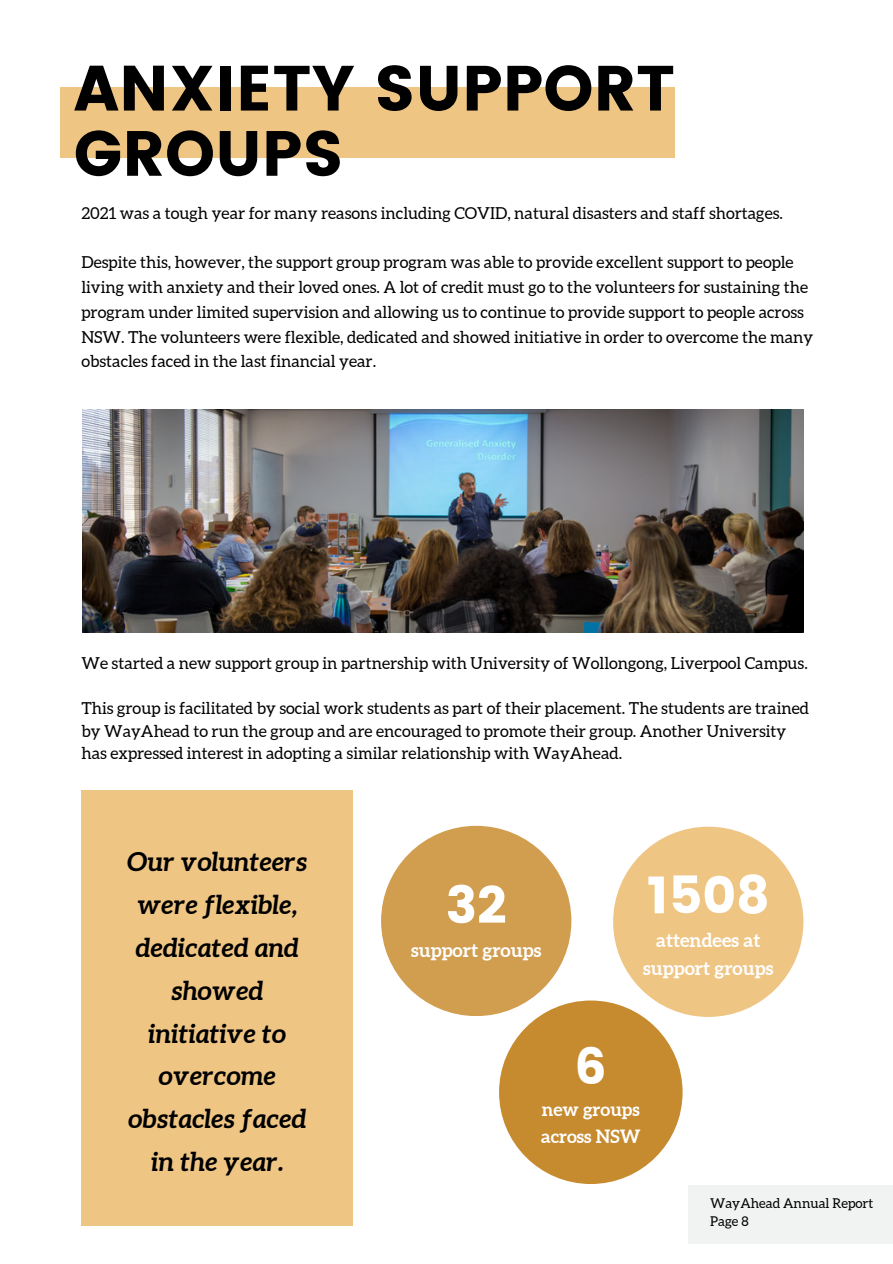
<style>
.page{position:relative;width:893px;height:1264px;background:#fff}
.page>*{position:absolute;margin:0;border:0;box-sizing:border-box;transform-origin:0 0}
.t1{font:63.75px/65.2px "Poppins";color:#000}
.t2{font:51.75px "Poppins";color:#fff}
.t3{font:49.8px "Poppins";color:#fff}
.t4{font:italic 700 26.25px/42.8px "Aleo";color:#000;text-align:center}
.t5{font:700 18.9px/27.9px "Aleo";color:#fff;text-align:center}
.t6{font:700 18.3px/26.8px "Aleo";color:#fff}
.t7{font:16.5px/24.8px "Aleo";color:#000}
.t8{font:13.5px/18px "Aleo";color:#000}
</style>
<div class="page">
<div style="left:60px;top:87px;width:614px;height:70px;background:#efc584"></div>
<div style="left:81px;top:790px;width:271px;height:435px;background:#efc584"></div>
<div style="left:381px;top:825px;width:190px;height:191px;background:#d19e50;border-radius:50%"></div>
<div style="left:613px;top:826px;width:190px;height:190px;background:#efc584;border-radius:50%"></div>
<div style="left:499px;top:1000px;width:183px;height:183px;background:#c68a2f;border-radius:50%"></div>
<img style="left:83px;top:409px;width:720px;height:223px">
<div style="left:688px;top:1184px;width:204px;height:58px;background:#f1f2f2"></div>
<h1 class="t1" style="left:74px;top:56px;width:602px">ANXIETY SUPPORT<br>GROUPS</h1>
<p class="t7" style="left:81px;top:201px;width:703px">2021 was a tough year for many reasons including COVID, natural disasters and staff shortages.</p>
<p class="t7" style="left:81px;top:250px;width:733px">Despite this, however, the support group program was able to provide excellent support to people living with anxiety and their loved ones. A lot of credit must go to the volunteers for sustaining the program under limited supervision and allowing us to continue to provide support to people across NSW. The volunteers were flexible, dedicated and showed initiative in order to overcome the many obstacles faced in the last financial year.</p>
<p class="t7" style="left:81px;top:651px;width:727px">We started a new support group in partnership with University of Wollongong, Liverpool Campus.</p>
<p class="t7" style="left:81px;top:697px;width:729px;line-height:22.5px">This group is facilitated by social work students as part of their placement. The students are trained by WayAhead to run the group and are encouraged to promote their group. Another University has expressed interest in adopting a similar relationship with WayAhead.</p>
<h3 class="t4" style="left:127px;top:840px;width:182px">Our volunteers were flexible, dedicated and showed initiative to overcome obstacles faced in the year.</h3>
<h2 class="t2" style="left:446px;top:875px;width:62px">32</h2>
<p class="t5" style="left:411px;top:935px;width:132px">support groups</p>
<h2 class="t2" style="left:647px;top:865px;width:124px">1508</h2>
<p class="t5" style="left:643px;top:925px;width:132px">attendees at support groups</p>
<h3 class="t3" style="left:575px;top:1037px;width:33px">6</h3>
<p class="t6" style="left:541px;top:1096px;width:101px">new groups across NSW</p>
<p class="t8" style="left:710px;top:1194px;width:164px">WayAhead Annual Report<br>Page 8</p>
</div>
